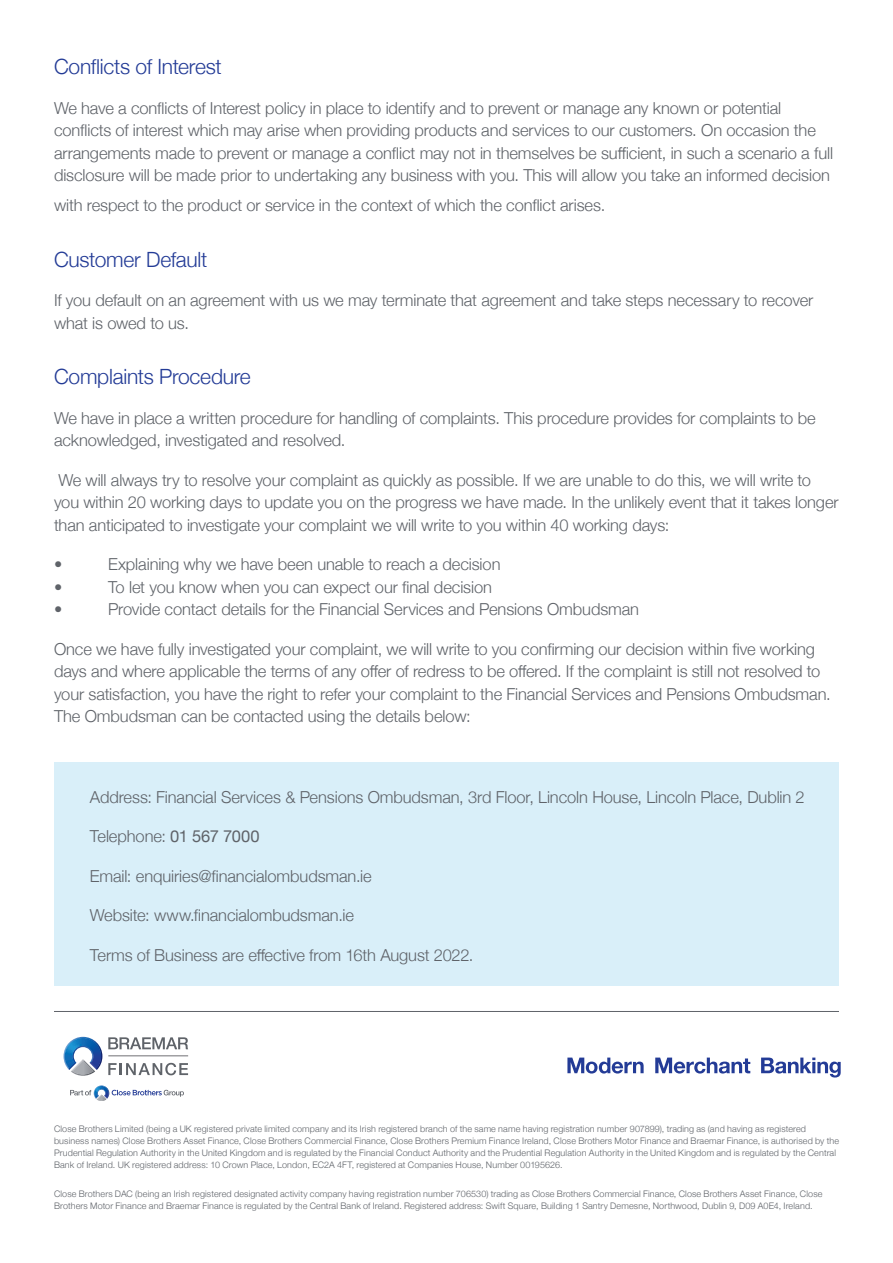
<style>
.page{position:relative;width:893px;height:1263px;background:#fff}
.page>*{position:absolute;margin:0;border:0;box-sizing:border-box;transform-origin:0 0}
.t1{font:300 21px "Helvetica Neue";letter-spacing:-.015em;color:#233b96}
.t2{font:300 16.5px/22.5px "Helvetica Neue";letter-spacing:-.005em;color:#5f6369}
.t3{font:300 9px/12px "Helvetica Neue";letter-spacing:.015em;color:#5f6369}
.s1{font-weight:400}
</style>
<div class="page">
<div style="left:54px;top:762px;width:785px;height:223px;background:#d9eff9"></div>
<svg style="left:64px;top:1037px;width:38px;height:39px"></svg>
<svg style="left:108px;top:1037px;width:80px;height:12px"></svg>
<svg style="left:108px;top:1063px;width:80px;height:12px"></svg>
<hr style="left:108px;top:1055px;width:80px;height:1px;background:#717074">
<svg style="left:70px;top:1085px;width:114px;height:16px"></svg>
<hr style="left:54px;top:1011px;width:785px;height:1px;background:#5f6369">
<svg style="left:567px;top:1057px;width:77px;height:16px"></svg>
<svg style="left:655px;top:1057px;width:95px;height:16px"></svg>
<svg style="left:761px;top:1057px;width:80px;height:20px"></svg>
<p class="t1" style="left:54px;top:50px;width:169px">Conflicts of Interest</p>
<p class="t2" style="left:54px;top:95px;width:780px">We have a conflicts of Interest policy in place to identify and to prevent or manage any known or potential conflicts of interest which may arise when providing products and services to our customers. On occasion the arrangements made to prevent or manage a conflict may not in themselves be sufficient, in such a scenario a full disclosure will be made prior to undertaking any business with you. This will allow you take an informed decision</p>
<p class="t2" style="left:54px;top:193px;width:553px">with respect to the product or service in the context of which the conflict arises.</p>
<p class="t1" style="left:54px;top:242px;width:155px">Customer Default</p>
<p class="t2" style="left:54px;top:288px;width:761px">If you default on an agreement with us we may terminate that agreement and take steps necessary to recover what is owed to us.</p>
<p class="t1" style="left:54px;top:360px;width:198px">Complaints Procedure</p>
<p class="t2" style="left:54px;top:406px;width:763px">We have in place a written procedure for handling of complaints. This procedure provides for complaints to be acknowledged, investigated and resolved.</p>
<p class="t2" style="left:54px;top:468px;width:786px">We will always try to resolve your complaint as quickly as possible. If we are unable to do this, we will write to<br>you within 20 working days to update you on the progress we have made. In the unlikely event that it takes longer than anticipated to investigate your complaint we will write to you within 40 working days:</p>
<p class="t2" style="left:54px;top:552px;width:10px">•</p>
<p class="t2" style="left:108px;top:552px;width:394px">Explaining why we have been unable to reach a decision</p>
<p class="t2" style="left:54px;top:575px;width:10px">•</p>
<p class="t2" style="left:108px;top:575px;width:385px">To let you know when you can expect our final decision</p>
<p class="t2" style="left:54px;top:597px;width:10px">•</p>
<p class="t2" style="left:108px;top:597px;width:533px">Provide contact details for the Financial Services and Pensions Ombudsman</p>
<p class="t2" style="left:54px;top:637px;width:778px">Once we have fully investigated your complaint, we will write to you confirming our decision within five working days and where applicable the terms of any offer of redress to be offered. If the complaint is still not resolved to your satisfaction, you have the right to refer your complaint to the Financial Services and Pensions Ombudsman.<br>The Ombudsman can be contacted using the details below:</p>
<p class="t2" style="left:90px;top:784px;width:716px">Address: Financial Services &amp; Pensions Ombudsman, 3rd Floor, Lincoln House, Lincoln Place, Dublin 2</p>
<p class="t2" style="left:90px;top:824px;width:171px">Telephone: <span class="s1">01 567 7000</span></p>
<p class="t2" style="left:90px;top:863px;width:283px">Email: enquiries@financialombudsman.ie</p>
<p class="t2" style="left:90px;top:903px;width:266px">Website: www.financialombudsman.ie</p>
<p class="t2" style="left:90px;top:942px;width:385px">Terms of Business are effective from 16th August 2022.</p>
<p class="t3" style="left:54px;top:1122px;width:787px">Close Brothers Limited (being a UK registered private limited company and its Irish registered branch of the same name having registration number 907899), trading as (and having as registered business names) Close Brothers Asset Finance, Close Brothers Commercial Finance, Close Brothers Premium Finance Ireland, Close Brothers Motor Finance and Braemar Finance, is authorised by the Prudential Regulation Authority in the United Kingdom and is regulated by the Financial Conduct Authority and the Prudential Regulation Authority in the United Kingdom and is regulated by the Central Bank of Ireland. UK registered address: 10 Crown Place, London, EC2A 4FT, registered at Companies House, Number 00195626.</p>
<p class="t3" style="left:54px;top:1187px;width:770px">Close Brothers DAC (being an Irish registered designated activity company having registration number 706530) trading as Close Brothers Commercial Finance, Close Brothers Asset Finance, Close<br>Brothers Motor Finance and Braemar Finance is regulated by the Central Bank of Ireland. Registered address: Swift Square, Building 1 Santry Demesne, Northwood, Dublin 9, D09 A0E4, Ireland.</p>
</div>
